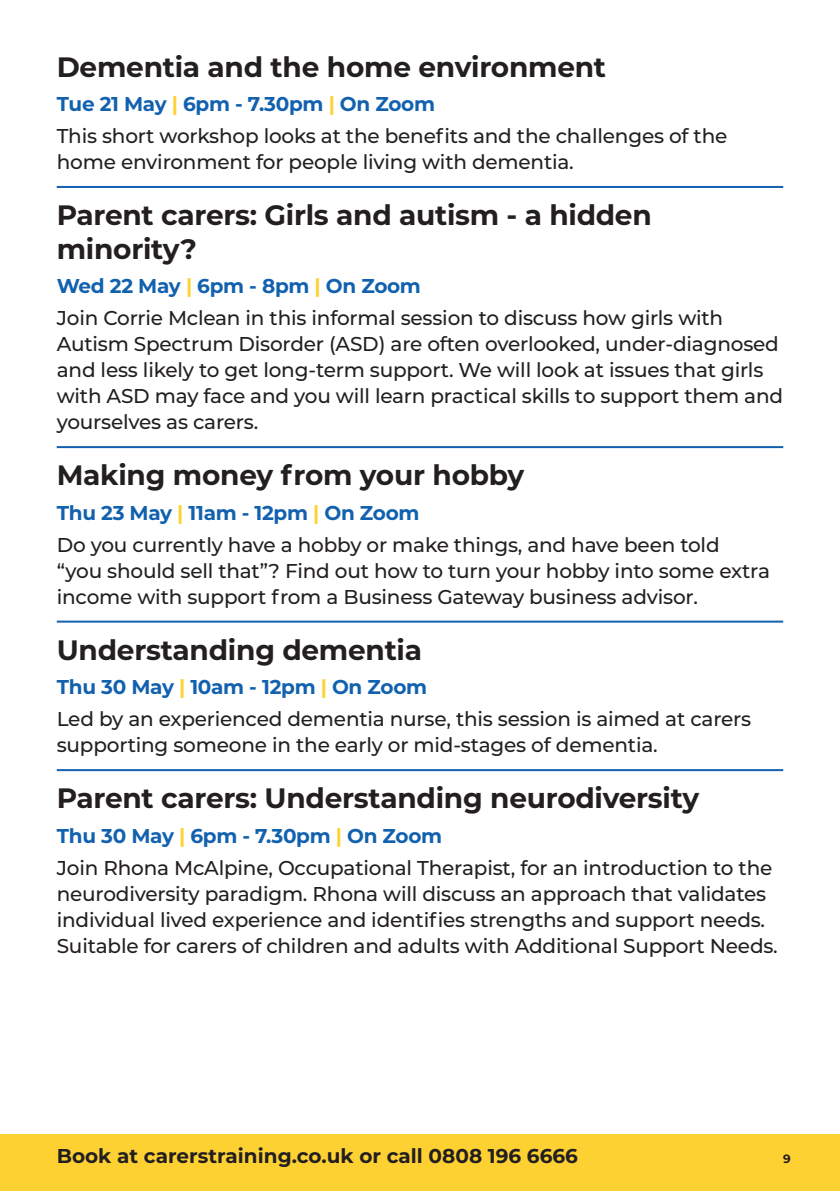
<style>
.page{position:relative;width:840px;height:1191px;background:#fff}
.page>*{position:absolute;margin:0;border:0;box-sizing:border-box;transform-origin:0 0}
.Session_Header{font:700 28px/33.6px "Montserrat";letter-spacing:-.01em;color:#231f20}
.Body_Copy_10pt{font:500 20px/26px "Montserrat";letter-spacing:-.01em;color:#231f20}
.t1{font:700 20px "Montserrat";letter-spacing:-.015em;color:#1261af}
.t2{font:700 20px "Montserrat";color:#231f20}
.t3{font:700 12px "Montserrat";color:#231f20}
.s1{color:#fed132}
</style>
<div class="page">
<div style="left:0;top:1134px;width:839px;height:57px;background:#fed132"></div>
<hr style="left:57px;top:186px;width:725px;height:2px;background:#1261af">
<hr style="left:57px;top:446px;width:725px;height:2px;background:#1261af">
<hr style="left:57px;top:620px;width:725px;height:2px;background:#1261af">
<hr style="left:57px;top:769px;width:725px;height:2px;background:#1261af">
<p class="Session_Header" style="left:57px;top:49px;width:550px">Dementia and the home environment</p>
<p class="t1" style="left:57px;top:90px;width:379px">Tue 21 May <span class="s1">|</span> 6pm - 7.30pm <span class="s1">|</span> On Zoom</p>
<p class="Body_Copy_10pt" style="left:57px;top:122px;width:671px">This short workshop looks at the benefits and the challenges of the home environment for people living with dementia.</p>
<p class="Session_Header" style="left:57px;top:197px;width:596px">Parent carers: Girls and autism - a hidden minority?</p>
<p class="t1" style="left:57px;top:272px;width:365px">Wed 22 May <span class="s1">|</span> 6pm - 8pm <span class="s1">|</span> On Zoom</p>
<p class="Body_Copy_10pt" style="left:57px;top:304px;width:727px">Join Corrie Mclean in this informal session to discuss how girls with Autism Spectrum Disorder (ASD) are often overlooked, under-diagnosed and less likely to get long-term support. We will look at issues that girls with ASD may face and you will learn practical skills to support them and yourselves as carers.</p>
<p class="Session_Header" style="left:57px;top:457px;width:468px">Making money from your hobby</p>
<p class="t1" style="left:57px;top:498px;width:364px">Thu 23 May <span class="s1">|</span> 11am - 12pm <span class="s1">|</span> On Zoom</p>
<p class="Body_Copy_10pt" style="left:57px;top:530px;width:714px">Do you currently have a hobby or make things, and have been told “you should sell that”? Find out how to turn your hobby into some extra income with support from a Business Gateway business advisor.</p>
<p class="Session_Header" style="left:57px;top:632px;width:366px">Understanding dementia</p>
<p class="t1" style="left:57px;top:673px;width:371px">Thu 30 May <span class="s1">|</span> 10am - 12pm <span class="s1">|</span> On Zoom</p>
<p class="Body_Copy_10pt" style="left:57px;top:705px;width:695px">Led by an experienced dementia nurse, this session is aimed at carers supporting someone in the early or mid-stages of dementia.</p>
<p class="Session_Header" style="left:57px;top:780px;width:643px">Parent carers: Understanding neurodiversity</p>
<p class="t1" style="left:57px;top:821px;width:387px">Thu 30 May <span class="s1">|</span> 6pm - 7.30pm <span class="s1">|</span> On Zoom</p>
<p class="Body_Copy_10pt" style="left:57px;top:853px;width:722px">Join Rhona McAlpine, Occupational Therapist, for an introduction to the neurodiversity paradigm. Rhona will discuss an approach that validates individual lived experience and identifies strengths and support needs.<br>Suitable for carers of children and adults with Additional Support Needs.</p>
<p class="t2" style="left:57px;top:1141px;width:522px">Book at carerstraining.co.uk or call 0808 196 6666</p>
<p class="t3" style="left:782px;top:1149px;width:9px">9</p>
</div>
